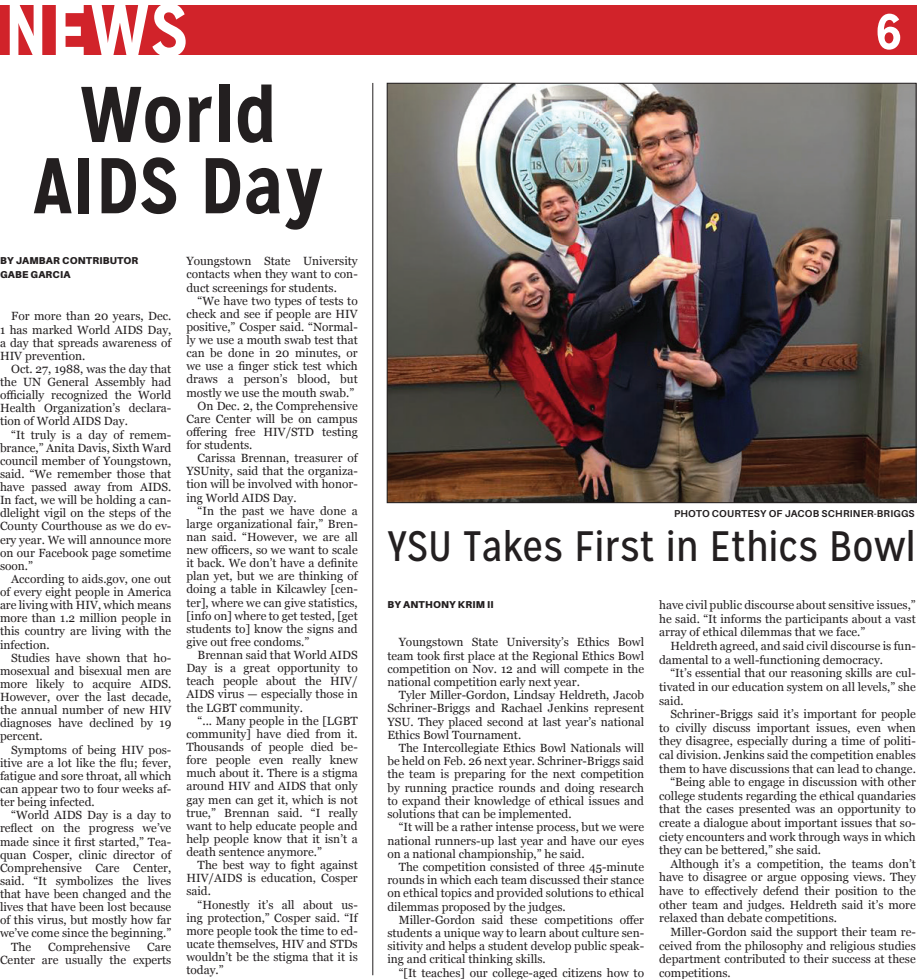
<style>
.page{position:relative;width:917px;height:979px;background:#fff}
.page>*{position:absolute;margin:0;border:0;box-sizing:border-box;transform-origin:0 0}
.t1{font:700 78.75px/71.2px "Mission Gothic";color:#231f20;text-align:center}
.Small_Headline{font:700 75px "Mission Gothic";color:#fff}
.Small_Headline-2{font:700 50px "Mission Gothic";color:#fff}
.t2{font:42.5px "Mission Gothic";color:#231f20}
.t3{font:11.88px/13.1px "Georgia";color:#231f20;text-align:justify}
.Large_Author___Photo{font:900 10px "Aileron";letter-spacing:.02em;color:#231f20}
.Large_Author___Photo-2{font:700 10px "Aileron";letter-spacing:.02em;color:#231f20}
</style>
<div class="page">
<div style="left:0;top:5px;width:917px;height:50px;background:#d1232a"></div>
<hr style="left:372px;top:83px;width:1px;height:892px;background:#231f20">
<img style="left:389px;top:85px;width:525px;height:416px">
<p class="Small_Headline" style="left:4px;top:-17px;width:186px">NEWS</p>
<p class="Small_Headline-2" style="left:875px;top:0;width:28px">6</p>
<p class="t1" style="left:33px;top:79px;width:293px">World<br>AIDS Day</p>
<p class="Large_Author___Photo" style="left:0;top:255px;width:140px">BY JAMBAR CONTRIBUTOR</p>
<p class="Large_Author___Photo" style="left:0;top:268px;width:72px">GABE GARCIA</p>
<p class="t3" style="left:186px;top:255px;width:173px">Youngstown State University contacts when they want to con&shy;duct screenings for students.</p>
<p class="t3" style="left:186px;top:294px;width:173px;text-indent:11px">“We have two types of tests to check and see if people are HIV positive,” Cosper said. “Normal&shy;ly we use a mouth swab test that can be done in 20 minutes, or we use a finger stick test which draws a person’s blood, but mostly we use the mouth swab.”</p>
<p class="t3" style="left:186px;top:399px;width:173px;text-indent:11px">On Dec. 2, the Comprehensive Care Center will be on campus offering free HIV/STD testing for students.</p>
<p class="t3" style="left:186px;top:452px;width:173px;text-indent:11px">Carissa Brennan, treasurer of YSUnity, said that the organiza&shy;tion will be involved with honor&shy;ing World AIDS Day.</p>
<p class="t3" style="left:186px;top:504px;width:173px;text-indent:11px">“In the past we have done a large organizational fair,” Bren&shy;nan said. “However, we are all new officers, so we want to scale it back. We don’t have a definite plan yet, but we are thinking of doing a table in Kilcawley [cen&shy;ter], where we can give statistics, [info on] where to get tested, [get students to] know the signs and give out free condoms.”</p>
<p class="t3" style="left:186px;top:649px;width:173px;text-indent:11px">Brennan said that World AIDS Day is a great opportunity to teach people about the HIV/ AIDS virus — especially those in the LGBT community.</p>
<p class="t3" style="left:186px;top:714px;width:173px;text-indent:11px">“... Many people in the [LGBT community] have died from it.<br>Thousands of people died be&shy;fore people even really knew much about it. There is a stigma around HIV and AIDS that only gay men can get it, which is not true,” Brennan said. “I really want to help educate people and help people know that it isn’t a death sentence anymore.”</p>
<p class="t3" style="left:186px;top:859px;width:173px;text-indent:11px">The best way to fight against HIV/AIDS is education, Cosper said.</p>
<p class="t3" style="left:186px;top:898px;width:173px;text-indent:11px">“Honestly it’s all about us&shy;ing protection,” Cosper said. “If more people took the time to ed&shy;ucate themselves, HIV and STDs wouldn’t be the stigma that it is today.”</p>
<p class="t3" style="left:0;top:310px;width:173px;text-indent:11px">For more than 20 years, Dec.<br>1 has marked World AIDS Day, a day that spreads awareness of HIV prevention.</p>
<p class="t3" style="left:0;top:362px;width:173px;text-indent:11px">Oct. 27, 1988, was the day that the UN General Assembly had officially recognized the World Health Organization’s declara&shy;tion of World AIDS Day.</p>
<p class="t3" style="left:0;top:428px;width:173px;text-indent:11px">“It truly is a day of remem&shy;brance,” Anita Davis, Sixth Ward council member of Youngstown, said. “We remember those that have passed away from AIDS.<br>In fact, we will be holding a can&shy;dlelight vigil on the steps of the County Courthouse as we do ev&shy;ery year. We will announce more on our Facebook page sometime soon.”</p>
<p class="t3" style="left:0;top:572px;width:173px;text-indent:11px">According to aids.gov, one out of every eight people in America are living with HIV, which means more than 1.2 million people in this country are living with the infection.</p>
<p class="t3" style="left:0;top:651px;width:173px;text-indent:11px">Studies have shown that ho&shy;mosexual and bisexual men are more likely to acquire AIDS.<br>However, over the last decade, the annual number of new HIV diagnoses have declined by 19 percent.</p>
<p class="t3" style="left:0;top:743px;width:173px;text-indent:11px">Symptoms of being HIV pos&shy;itive are a lot like the flu; fever, fatigue and sore throat, all which can appear two to four weeks af&shy;ter being infected.</p>
<p class="t3" style="left:0;top:809px;width:173px;text-indent:11px">“World AIDS Day is a day to reflect on the progress we’ve made since it first started,” Tea&shy;quan Cosper, clinic director of Comprehensive Care Center, said. “It symbolizes the lives that have been changed and the lives that have been lost because of this virus, but mostly how far we’ve come since the beginning.”</p>
<p class="t3" style="left:11px;top:940px;width:21px">The</p>
<p class="t3" style="left:48px;top:940px;width:83px">Comprehensive</p>
<p class="t3" style="left:0;top:940px;width:173px;text-align:right">Care<br>Center are usually the experts</p>
<p class="Large_Author___Photo-2" style="left:674px;top:508px;width:242px">PHOTO COURTESY OF JACOB SCHRINER-BRIGGS</p>
<p class="t2" style="left:387px;top:521px;width:530px">YSU Takes First in Ethics Bowl</p>
<p class="Large_Author___Photo" style="left:387px;top:598px;width:108px">BY ANTHONY KRIM II</p>
<p class="t3" style="left:387px;top:636px;width:258px;text-indent:11px">Youngstown State University’s Ethics Bowl team took first place at the Regional Ethics Bowl competition on Nov. 12 and will compete in the national competition early next year.</p>
<p class="t3" style="left:387px;top:689px;width:258px;text-indent:11px">Tyler Miller-Gordon, Lindsay Heldreth, Jacob Schriner-Briggs and Rachael Jenkins represent YSU. They placed second at last year’s national Ethics Bowl Tournament.</p>
<p class="t3" style="left:387px;top:741px;width:258px;text-indent:11px">The Intercollegiate Ethics Bowl Nationals will be held on Feb. 26 next year. Schriner-Briggs said the team is preparing for the next competition by running practice rounds and doing research to expand their knowledge of ethical issues and solutions that can be implemented.</p>
<p class="t3" style="left:387px;top:821px;width:258px;text-indent:11px">“It will be a rather intense process, but we were national runners-up last year and have our eyes on a national championship,” he said.</p>
<p class="t3" style="left:387px;top:860px;width:258px;text-indent:11px">The competition consisted of three 45-minute rounds in which each team discussed their stance on ethical topics and provided solutions to ethical dilemmas proposed by the judges.</p>
<p class="t3" style="left:387px;top:913px;width:258px;text-indent:11px">Miller-Gordon said these competitions offer students a unique way to learn about culture sen&shy;sitivity and helps a student develop public speak&shy;ing and critical thinking skills.</p>
<p class="t3" style="left:399px;top:966px;width:247px">“[It teaches] our college-aged citizens how to</p>
<p class="t3" style="left:659px;top:598px;width:258px;line-height:13.6px">have civil public discourse about sensitive issues,” he said. “It informs the participants about a vast array of ethical dilemmas that we face.”</p>
<p class="t3" style="left:659px;top:639px;width:258px;line-height:13.6px;text-indent:11px">Heldreth agreed, and said civil discourse is fun&shy;damental to a well-functioning democracy.</p>
<p class="t3" style="left:659px;top:666px;width:258px;line-height:13.6px;text-indent:11px">“It’s essential that our reasoning skills are cul&shy;tivated in our education system on all levels,” she said.</p>
<p class="t3" style="left:659px;top:707px;width:258px;line-height:13.6px;text-indent:11px">Schriner-Briggs said it’s important for people to civilly discuss important issues, even when they disagree, especially during a time of politi&shy;cal division. Jenkins said the competition enables them to have discussions that can lead to change.</p>
<p class="t3" style="left:659px;top:775px;width:258px;line-height:13.6px;text-indent:11px">“Being able to engage in discussion with other college students regarding the ethical quandaries that the cases presented was an opportunity to create a dialogue about important issues that so&shy;ciety encounters and work through ways in which they can be bettered,” she said.</p>
<p class="t3" style="left:659px;top:857px;width:258px;line-height:13.6px;text-indent:11px">Although it’s a competition, the teams don’t have to disagree or argue opposing views. They have to effectively defend their position to the other team and judges. Heldreth said it’s more relaxed than debate competitions.</p>
<p class="t3" style="left:659px;top:925px;width:258px;line-height:13.6px;text-indent:11px">Miller-Gordon said the support their team re&shy;ceived from the philosophy and religious studies department contributed to their success at these competitions.</p>
</div>
